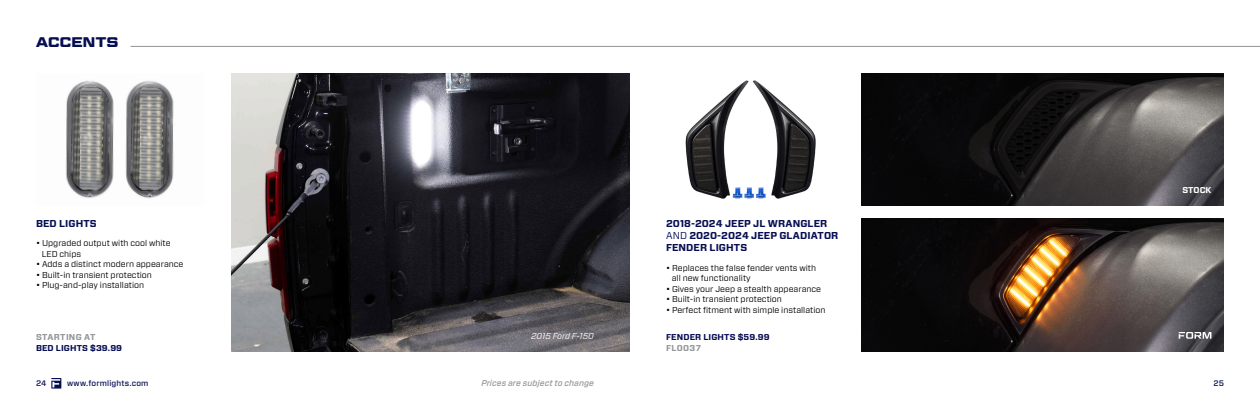
<style>
.page{position:relative;width:1260px;height:414px;background:#fff}
.page>*{position:absolute;margin:0;border:0;box-sizing:border-box;transform-origin:0 0}
.t1{font:700 14px "Geom Graphic";letter-spacing:.02em;color:#060e52}
.t2{font:700 10px/12px "Forza";letter-spacing:.005em;color:#060e52}
.t3{font:8.5px/10.5px "Forza";color:#000}
.t4{font:700 8.5px "Forza";letter-spacing:.015em;color:#060e52}
.t5{font:italic 500 8.5px "Forza";letter-spacing:.015em;color:#939598}
.t6{font:700 8.5px "Forza";letter-spacing:.035em;color:#939598}
.t7{font:italic 8.5px "Forza";color:#fff}
.t8{font:700 8.5px "Forza";color:#fff}
.t9{font:500 8px "Forza";letter-spacing:.02em;color:#060e52}
.s1{font-weight:400}
</style>
<div class="page">
<svg style="left:51px;top:378px;width:10px;height:11px"></svg>
<img style="left:231px;top:74px;width:399px;height:277px">
<img style="left:861px;top:74px;width:363px;height:132px">
<img style="left:65px;top:80px;width:109px;height:119px">
<hr style="left:130px;top:46px;width:1130px;height:1px;background:#939598">
<img style="left:685px;top:80px;width:131px;height:119px">
<img style="left:861px;top:219px;width:363px;height:132px">
<svg style="left:1179px;top:332px;width:32px;height:7px"></svg>
<h1 class="t1" style="left:36px;top:33px;width:84px">ACCENTS</h1>
<p class="t2" style="left:36px;top:218px;width:62px">BED LIGHTS</p>
<p class="t3" style="left:42px;top:238px;width:131px;text-indent:-6px">• Upgraded output with cool white<br>LED chips</p>
<p class="t3" style="left:36px;top:259px;width:149px">• Adds a distinct modern appearance</p>
<p class="t3" style="left:36px;top:269px;width:117px">• Built-in transient protection</p>
<p class="t3" style="left:36px;top:280px;width:110px">• Plug-and-play installation</p>
<p class="t6" style="left:36px;top:331px;width:61px">STARTING AT</p>
<p class="t4" style="left:36px;top:342px;width:88px">BED LIGHTS $39.99</p>
<p class="t7" style="left:531px;top:330px;width:64px">2015 Ford F-150</p>
<p class="t2" style="left:666px;top:218px;width:174px">2018-2024 JEEP JL WRANGLER<br><span class="s1">AND</span> 2020-2024 JEEP GLADIATOR<br>FENDER LIGHTS</p>
<p class="t3" style="left:672px;top:262px;width:146px;text-indent:-6px">• Replaces the false fender vents with all new functionality</p>
<p class="t3" style="left:666px;top:283px;width:157px">• Gives your Jeep a stealth appearance</p>
<p class="t3" style="left:666px;top:294px;width:117px">• Built-in transient protection</p>
<p class="t3" style="left:666px;top:304px;width:161px">• Perfect fitment with simple installation</p>
<p class="t4" style="left:666px;top:331px;width:105px">FENDER LIGHTS $59.99</p>
<p class="t6" style="left:666px;top:342px;width:36px">FL0037</p>
<p class="t8" style="left:1183px;top:185px;width:30px">STOCK</p>
<p class="t5" style="left:481px;top:378px;width:114px">Prices are subject to change</p>
<p class="t9" style="left:36px;top:378px;width:12px">24</p>
<p class="t9" style="left:67px;top:378px;width:83px">www.formlights.com</p>
<p class="t9" style="left:1213px;top:378px;width:12px">25</p>
</div>
